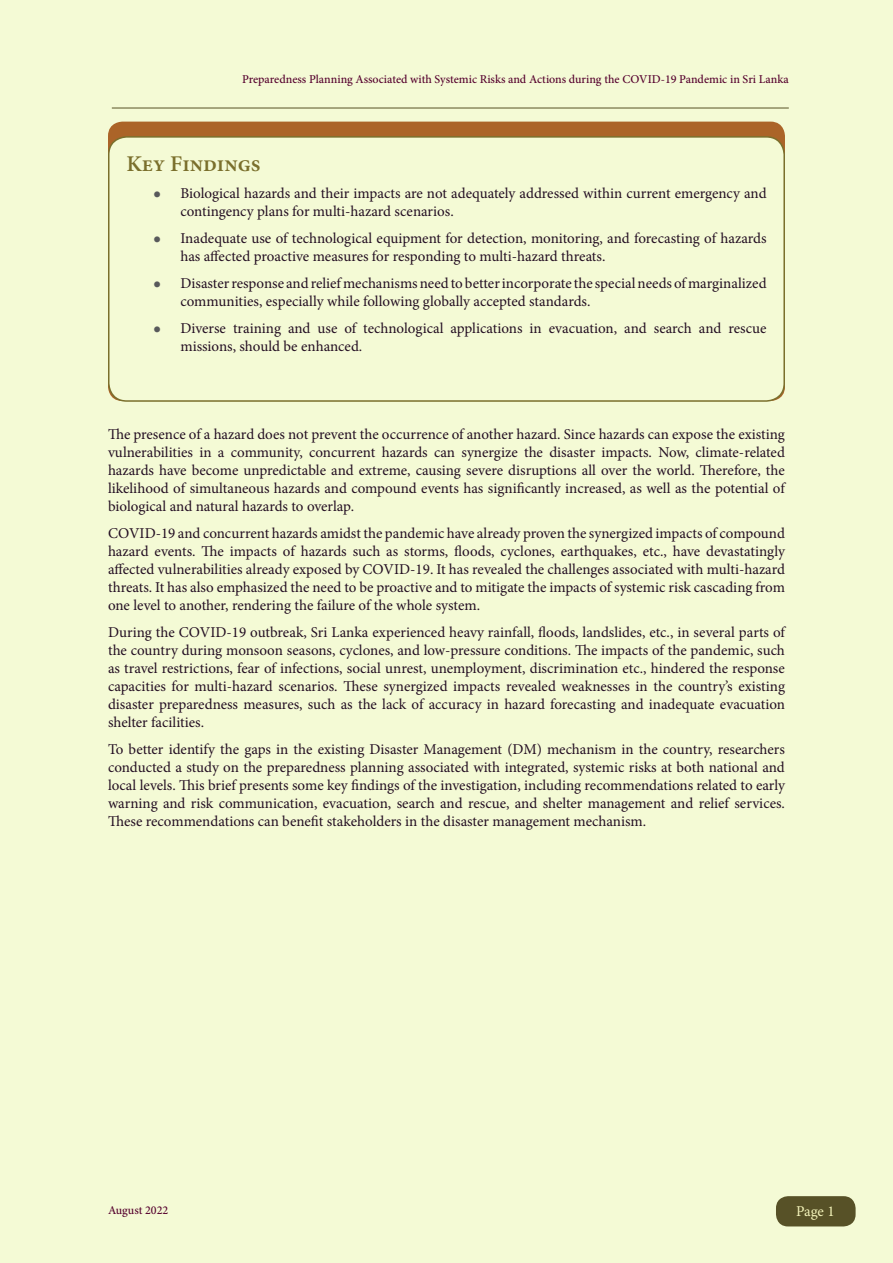
<style>
.page{position:relative;width:893px;height:1263px;background:#fff}
.page>*{position:absolute;margin:0;border:0;box-sizing:border-box;transform-origin:0 0}
.t1{font:600 22.5px "Minion Pro";color:#7a6f2c}
.t2{font:15px/18px "Minion Pro";color:#230e22}
.t3{font:15px "Minion Pro";color:#f4f4ba}
.t4{font:500 12px "Minion Pro";color:#55002d}
.s1{font-family:"CMU Serif";color:#58595b}
</style>
<div class="page">
<div style="left:0;top:0;width:893px;height:1262px;background:#f4fad5"></div>
<div style="left:776px;top:1196px;width:80px;height:30px;background:#575127;border-radius:12px"></div>
<hr style="left:112px;top:108px;width:677px;height:1px;background:#575127">
<div style="left:108px;top:122px;width:677px;height:279px;background:#ab6428;border-radius:14px"></div>
<div style="left:109px;top:137px;width:675px;height:264px;background:#f4fad5;border-radius:18px"></div>
<div style="left:108px;top:136px;width:677px;height:266px;border:2px solid #7a6f2c;border-radius:18px"></div>
<p class="t4" style="left:242px;top:71px;width:548px">Preparedness Planning Associated with Systemic Risks and Actions during the COVID-19 Pandemic in Sri Lanka</p>
<h1 class="t1" style="left:126px;top:148px;width:136px">Key Findings</h1>
<p class="t2" style="left:180px;top:184px;width:588px;text-indent:-27px"><span class="s1">•</span> Biological hazards and their impacts are not adequately addressed within current emergency and contingency plans for multi-hazard scenarios.</p>
<p class="t2" style="left:180px;top:229px;width:588px;text-indent:-27px"><span class="s1">•</span> Inadequate use of technological equipment for detection, monitoring, and forecasting of hazards has affected proactive measures for responding to multi-hazard threats.</p>
<p class="t2" style="left:180px;top:274px;width:588px;text-indent:-27px"><span class="s1">•</span> Disaster response and relief mechanisms need to better incorporate the special needs of marginalized communities, especially while following globally accepted standards.</p>
<p class="t2" style="left:180px;top:319px;width:588px;text-indent:-27px"><span class="s1">•</span> Diverse training and use of technological applications in evacuation, and search and rescue missions, should be enhanced.</p>
<p class="t2" style="left:108px;top:426px;width:678px;text-align:justify">The presence of a hazard does not prevent the occurrence of another hazard. Since hazards can expose the existing vulnerabilities in a community, concurrent hazards can synergize the disaster impacts. Now, climate-related hazards have become unpredictable and extreme, causing severe disruptions all over the world. Therefore, the likelihood of simultaneous hazards and compound events has significantly increased, as well as the potential of biological and natural hazards to overlap.</p>
<p class="t2" style="left:108px;top:525px;width:679px;text-align:justify">COVID-19 and concurrent hazards amidst the pandemic have already proven the synergized impacts of compound hazard events. The impacts of hazards such as storms, floods, cyclones, earthquakes, etc., have devastatingly affected vulnerabilities already exposed by COVID-19. It has revealed the challenges associated with multi-hazard threats. It has also emphasized the need to be proactive and to mitigate the impacts of systemic risk cascading from one level to another, rendering the failure of the whole system.</p>
<p class="t2" style="left:108px;top:624px;width:678px;text-align:justify">During the COVID-19 outbreak, Sri Lanka experienced heavy rainfall, floods, landslides, etc., in several parts of the country during monsoon seasons, cyclones, and low-pressure conditions. The impacts of the pandemic, such as travel restrictions, fear of infections, social unrest, unemployment, discrimination etc., hindered the response capacities for multi-hazard scenarios. These synergized impacts revealed weaknesses in the country’s existing disaster preparedness measures, such as the lack of accuracy in hazard forecasting and inadequate evacuation shelter facilities.</p>
<p class="t2" style="left:108px;top:741px;width:678px;text-align:justify">To better identify the gaps in the existing Disaster Management (DM) mechanism in the country, researchers conducted a study on the preparedness planning associated with integrated, systemic risks at both national and local levels. This brief presents some key findings of the investigation, including recommendations related to early warning and risk communication, evacuation, search and rescue, and shelter management and relief services.<br>These recommendations can benefit stakeholders in the disaster management mechanism.</p>
<p class="t4" style="left:108px;top:1201px;width:62px">August 2022</p>
<p class="t3" style="left:796px;top:1201px;width:40px">Page 1</p>
</div>
